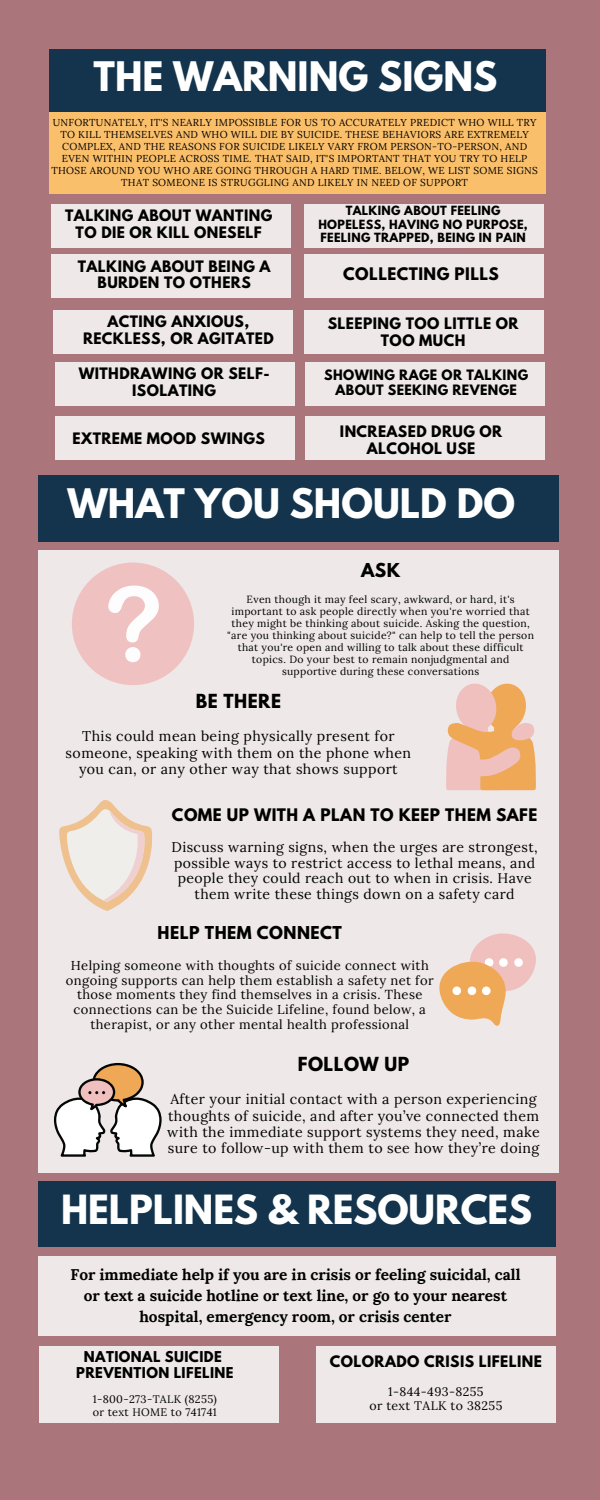
<style>
.page{position:relative;width:600px;height:1500px;background:#aa767c}
.page>*{position:absolute;margin:0;border:0;box-sizing:border-box;transform-origin:0 0}
.t1{font:700 36.1px "League Spartan";color:#fff}
.t2{font:700 35.6px "League Spartan";color:#fff}
.t3{font:700 17.2px "League Spartan";letter-spacing:.03em;color:#000}
.t4{font:700 17px "League Spartan";color:#000}
.t5{font:700 15.8px "League Spartan";letter-spacing:.03em;color:#000}
.t6{font:700 15.4px/21.3px "Lora";color:#000;text-align:center}
.t7{font:700 15.3px "League Spartan";letter-spacing:.03em;color:#000}
.t8{font:14.1px/16.3px "Lora";letter-spacing:.03em;color:#000}
.t9{font:700 14px/16.6px "League Spartan";letter-spacing:.03em;color:#000;text-align:center}
.t10{font:14px/15.8px "Lora";letter-spacing:.03em;color:#000;text-align:center}
.t11{font:700 13.3px "League Spartan";letter-spacing:.03em;color:#000}
.t12{font:13px/14.9px "Lora";letter-spacing:.03em;color:#000;text-align:center}
.t13{font:700 12.7px/15px "League Spartan";letter-spacing:.03em;color:#000;text-align:center}
.t14{font:12.4px "Lora";letter-spacing:.03em;color:#000}
.t15{font:700 11.3px/13.4px "League Spartan";letter-spacing:.03em;color:#000;text-align:center}
.t16{font:10.9px "Lora";letter-spacing:.03em;color:#000}
.t17{font:10.4px/12px "Lora";letter-spacing:.03em;color:#000;text-align:center}
.t18{font:10px/12.1px "Lora";letter-spacing:.03em;color:#000;text-align:center}
</style>
<div class="page">
<div style="left:49px;top:50px;width:497px;height:63px;background:#13344c"></div>
<div style="left:39px;top:476px;width:520px;height:66px;background:#13344c"></div>
<div style="left:39px;top:1182px;width:517px;height:65px;background:#13344c"></div>
<div style="left:305px;top:416px;width:240px;height:44px;background:#eee8e8"></div>
<div style="left:39px;top:550px;width:520px;height:623px;background:#eee8e8"></div>
<div style="left:72px;top:563px;width:122px;height:122px;background:#f0c0bf;border-radius:50%"></div>
<svg style="left:108px;top:586px;width:51px;height:76px"></svg>
<svg style="left:446px;top:683px;width:90px;height:107px;background:#eebb97"></svg>
<svg style="left:59px;top:800px;width:94px;height:111px"></svg>
<svg style="left:439px;top:933px;width:97px;height:93px"></svg>
<svg style="left:54px;top:1063px;width:108px;height:94px"></svg>
<div style="left:55px;top:416px;width:240px;height:44px;background:#eee8e8"></div>
<div style="left:39px;top:1346px;width:240px;height:77px;background:#eee8e8"></div>
<div style="left:39px;top:1256px;width:517px;height:80px;background:#eee8e8"></div>
<div style="left:316px;top:1346px;width:240px;height:77px;background:#eee8e8"></div>
<div style="left:305px;top:362px;width:240px;height:44px;background:#eee8e8"></div>
<div style="left:304px;top:310px;width:240px;height:43px;background:#eee8e8"></div>
<div style="left:304px;top:254px;width:240px;height:44px;background:#eee8e8"></div>
<div style="left:304px;top:204px;width:240px;height:44px;background:#eee8e8"></div>
<div style="left:55px;top:362px;width:240px;height:44px;background:#eee8e8"></div>
<div style="left:53px;top:310px;width:240px;height:43px;background:#eee8e8"></div>
<div style="left:51px;top:254px;width:240px;height:44px;background:#eee8e8"></div>
<div style="left:51px;top:204px;width:240px;height:44px;background:#eee8e8"></div>
<div style="left:49px;top:113px;width:497px;height:81px;background:#fabf6b"></div>
<p class="t1" style="left:94px;top:59px;width:405px">THE WARNING SIGNS</p>
<p class="t18" style="left:51px;top:116px;width:488px">UNFORTUNATELY, IT'S NEARLY IMPOSSIBLE FOR US TO ACCURATELY PREDICT WHO WILL TRY TO KILL THEMSELVES AND WHO WILL DIE BY SUICIDE. THESE BEHAVIORS ARE EXTREMELY COMPLEX, AND THE REASONS FOR SUICIDE LIKELY VARY FROM PERSON-TO-PERSON, AND EVEN WITHIN PEOPLE ACROSS TIME. THAT SAID, IT'S IMPORTANT THAT YOU TRY TO HELP THOSE AROUND YOU WHO ARE GOING THROUGH A HARD TIME. BELOW, WE LIST SOME SIGNS THAT SOMEONE IS STRUGGLING AND LIKELY IN NEED OF SUPPORT</p>
<p class="t9" style="left:65px;top:209px;width:209px">TALKING ABOUT WANTING<br>TO DIE OR KILL ONESELF</p>
<p class="t9" style="left:78px;top:259px;width:194px">TALKING ABOUT BEING A<br>BURDEN TO OTHERS</p>
<p class="t9" style="left:83px;top:315px;width:192px">ACTING ANXIOUS,<br>RECKLESS, OR AGITATED</p>
<p class="t9" style="left:79px;top:367px;width:192px">WITHDRAWING OR SELF-<br>ISOLATING</p>
<p class="t9" style="left:73px;top:431px;width:194px">EXTREME MOOD SWINGS</p>
<p class="t15" style="left:318px;top:206px;width:211px">TALKING ABOUT FEELING<br>HOPELESS, HAVING NO PURPOSE,<br>FEELING TRAPPED, BEING IN PAIN</p>
<p class="t7" style="left:343px;top:266px;width:157px">COLLECTING PILLS</p>
<p class="t9" style="left:328px;top:317px;width:192px">SLEEPING TOO LITTLE OR<br>TOO MUCH</p>
<p class="t13" style="left:324px;top:369px;width:206px">SHOWING RAGE OR TALKING<br>ABOUT SEEKING REVENGE</p>
<p class="t9" style="left:340px;top:425px;width:164px">INCREASED DRUG OR<br>ALCOHOL USE</p>
<p class="t1" style="left:67px;top:485px;width:449px">WHAT YOU SHOULD DO</p>
<p class="t4" style="left:361px;top:561px;width:41px">ASK</p>
<p class="t17" style="left:227px;top:594px;width:308px">Even though it may feel scary, awkward, or hard, it's important to ask people directly when you're worried that they might be thinking about suicide. Asking the question, "are you thinking about suicide?" can help to tell the person that you're open and willing to talk about these difficult topics. Do your best to remain nonjudgmental and supportive during these conversations</p>
<p class="t3" style="left:196px;top:692px;width:87px">BE THERE</p>
<p class="t8" style="left:66px;top:728px;width:347px;text-align:center">This could mean being physically present for someone, speaking with them on the phone when you can, or any other way that shows support</p>
<p class="t7" style="left:172px;top:807px;width:367px">COME UP WITH A PLAN TO KEEP THEM SAFE</p>
<p class="t10" style="left:172px;top:839px;width:368px">Discuss warning signs, when the urges are strongest, possible ways to restrict access to lethal means, and people they could reach out to when in crisis. Have them write these things down on a safety card</p>
<p class="t5" style="left:158px;top:925px;width:186px">HELP THEM CONNECT</p>
<p class="t12" style="left:66px;top:957px;width:369px">Helping someone with thoughts of suicide connect with ongoing supports can help them establish a safety net for those moments they find themselves in a crisis. These connections can be the Suicide Lifeline, found below, a therapist, or any other mental health professional</p>
<p class="t3" style="left:298px;top:1055px;width:113px">FOLLOW UP</p>
<p class="t8" style="left:167px;top:1091px;width:374px">After your initial contact with a person experiencing thoughts of suicide, and after you’ve connected them with the immediate support systems they need, make sure to follow-up with them to see how they’re doing</p>
<p class="t2" style="left:61px;top:1192px;width:473px">HELPLINES &amp; RESOURCES</p>
<p class="t6" style="left:71px;top:1263px;width:451px">For immediate help if you are in crisis or feeling suicidal, call or text a suicide hotline or text line, or go to your nearest hospital, emergency room, or crisis center</p>
<p class="t11" style="left:84px;top:1350px;width:139px">NATIONAL SUICIDE</p>
<p class="t11" style="left:76px;top:1366px;width:159px">PREVENTION LIFELINE</p>
<p class="t16" style="left:93px;top:1392px;width:126px">1-800-273-TALK (8255)</p>
<p class="t16" style="left:93px;top:1405px;width:126px">or text HOME to 741741</p>
<p class="t9" style="left:330px;top:1355px;width:214px">COLORADO CRISIS LIFELINE</p>
<p class="t14" style="left:388px;top:1383px;width:97px">1-844-493-8255</p>
<p class="t14" style="left:369px;top:1397px;width:134px">or text TALK to 38255</p>
</div>
